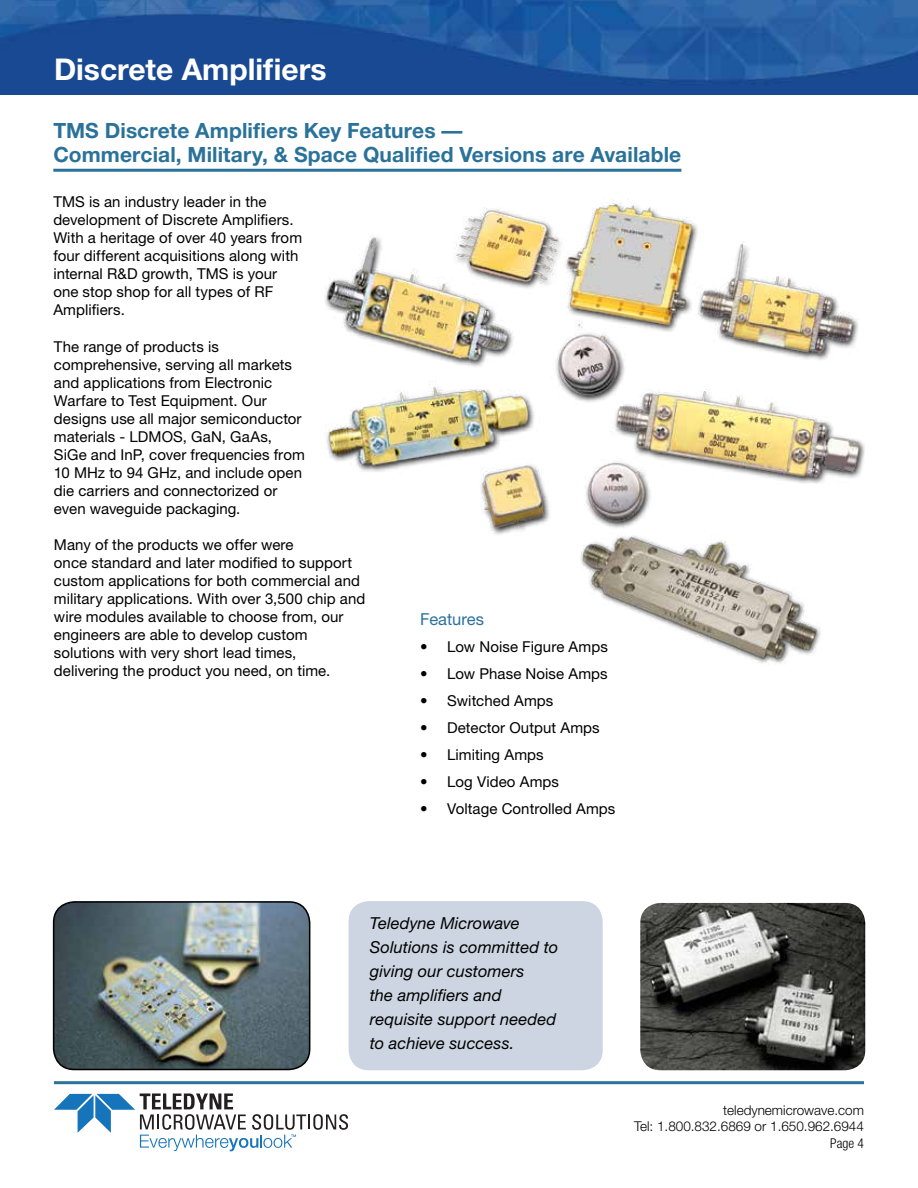
<style>
.page{position:relative;width:918px;height:1188px;background:#fff}
.page>*{position:absolute;margin:0;border:0;box-sizing:border-box;transform-origin:0 0}
.t1{font:700 30px "Helvetica Neue";color:#fff}
.t2{font:700 21px/24px "Helvetica Neue";letter-spacing:.005em;color:#2a7299}
.t3{font:italic 16.5px/24px "Helvetica Neue";letter-spacing:.005em;color:#000}
.t4{font:16.5px "Helvetica Neue";color:#2a7299}
.t5{font:15px/18px "Helvetica Neue";letter-spacing:.005em;color:#000}
.t6{font:300 13.5px/16.2px "Helvetica Neue LT Std";color:#000;text-align:right}
.t7{font:300 condensed 13.5px "Helvetica Neue";color:#000}
</style>
<div class="page">
<hr style="left:54px;top:1081px;width:810px;height:3px;background:#2a7299">
<img style="left:0;top:0;width:918px;height:94px">
<svg style="left:54px;top:1094px;width:294px;height:57px"></svg>
<img style="left:54px;top:902px;width:256px;height:168px">
<div style="left:53px;top:901px;width:257px;height:169px;border:2px solid #000;border-radius:21px"></div>
<hr style="left:53px;top:169px;width:628px;height:3px;background:#2a7299">
<img style="left:324px;top:200px;width:541px;height:335px">
<img style="left:556px;top:520px;width:309px;height:144px">
<img style="left:640px;top:903px;width:225px;height:167px">
<div style="left:349px;top:901px;width:254px;height:169px;background:#ccd5e1;border-radius:20px"></div>
<h1 class="t1" style="left:54px;top:50px;width:274px">Discrete Amplifiers</h1>
<h2 class="t2" style="left:53px;top:118px;width:630px">TMS Discrete Amplifiers Key Features —<br>Commercial, Military, &amp; Space Qualified Versions are Available</h2>
<p class="t5" style="left:53px;top:192px;width:250px">TMS is an industry leader in the development of Discrete Amplifiers.<br>With a heritage of over 40 years from four different acquisitions along with internal R&amp;D growth, TMS is your one stop shop for all types of RF<br>Amplifiers.</p>
<p class="t5" style="left:54px;top:337px;width:252px">The range of products is comprehensive, serving all markets and applications from Electronic<br>Warfare to Test Equipment. Our designs use all major semiconductor materials - LDMOS, GaN, GaAs,<br>SiGe and InP, cover frequencies from<br>10 MHz to 94 GHz, and include open die carriers and connectorized or even waveguide packaging.</p>
<p class="t5" style="left:54px;top:535px;width:313px">Many of the products we offer were<br>once standard and later modified to support custom applications for both commercial and military applications. With over 3,500 chip and wire modules available to choose from, our engineers are able to develop custom solutions with very short lead times,<br>delivering the product you need, on time.</p>
<p class="t4" style="left:420px;top:610px;width:65px">Features</p>
<p class="t5" style="left:420px;top:638px;width:189px">• Low Noise Figure Amps</p>
<p class="t5" style="left:420px;top:665px;width:189px">• Low Phase Noise Amps</p>
<p class="t5" style="left:420px;top:692px;width:135px">• Switched Amps</p>
<p class="t5" style="left:420px;top:719px;width:181px">• Detector Output Amps</p>
<p class="t5" style="left:420px;top:746px;width:125px">• Limiting Amps</p>
<p class="t5" style="left:420px;top:773px;width:140px">• Log Video Amps</p>
<p class="t5" style="left:420px;top:800px;width:197px">• Voltage Controlled Amps</p>
<p class="t3" style="left:370px;top:911px;width:190px">Teledyne Microwave<br>Solutions is committed to giving our customers<br>the amplifiers and requisite support needed to achieve success.</p>
<p class="t6" style="left:634px;top:1102px;width:231px">teledynemicrowave.com<br>Tel: 1.800.832.6869 or 1.650.962.6944</p>
<p class="t7" style="left:830px;top:1135px;width:35px">Page 4</p>
</div>
